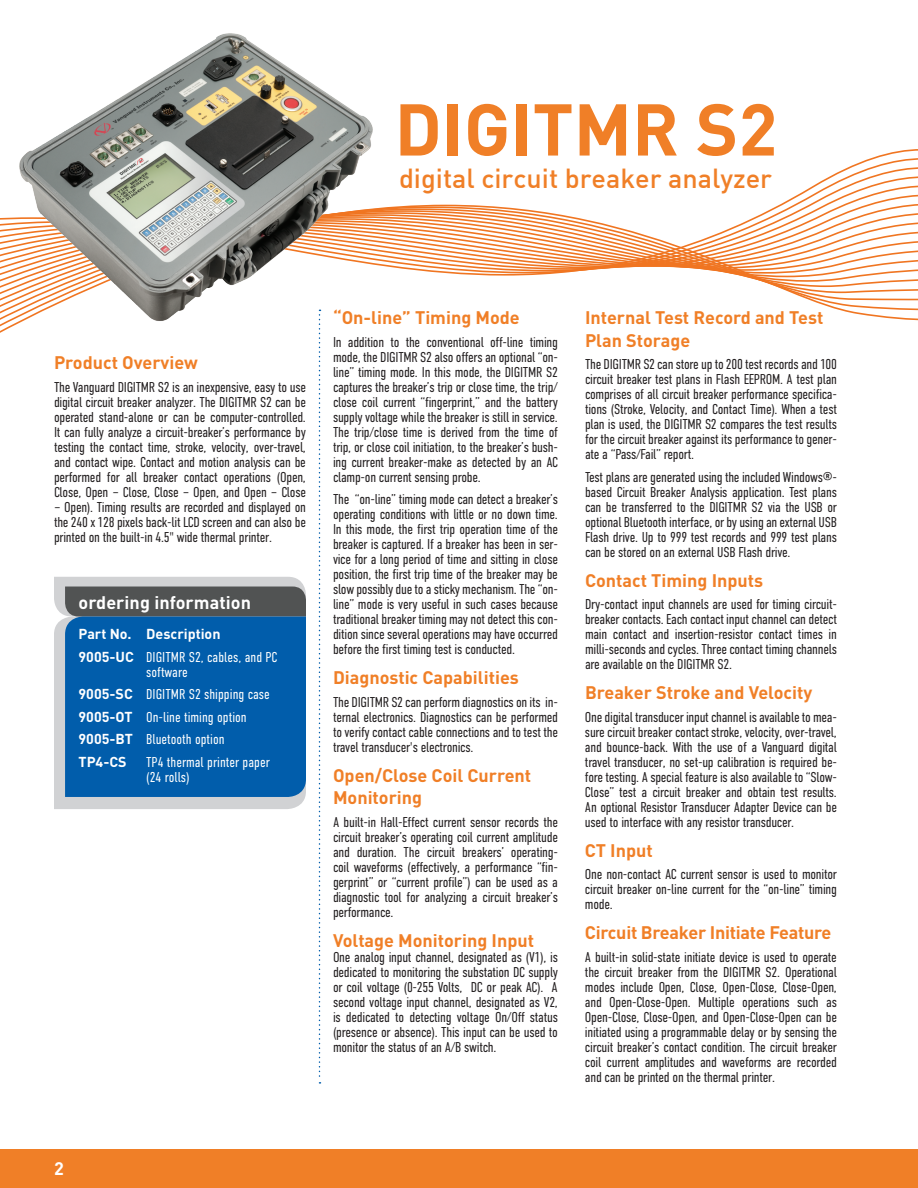
<style>
.page{position:relative;width:918px;height:1188px;background:#fff}
.page>*{position:absolute;margin:0;border:0;box-sizing:border-box;transform-origin:0 0}
.Product_Heading{font:700 72px "DIN";color:#f07f27}
.Product_Sub-Heading{font:500 27px "DIN";color:#f07f27}
.Body_Text{font:700 18px/22.5px "DIN";color:#f07f27}
.t1{font:700 18px "DIN";letter-spacing:.005em;color:#fff}
.Paragraph_Heading{font:700 18px "DIN";color:#f07f27}
.Body_Text-2{font:300 14.25px/15px "DIN Condensed";letter-spacing:-.02em;color:#231f20;text-align:justify}
.t2{font:300 14.25px/15px "DIN Condensed";color:#fff}
.t3{font:700 14.25px "DIN";color:#fff}
</style>
<div class="page">
<svg style="left:0;top:149px;width:918px;height:141px"></svg>
<div style="left:0;top:1149px;width:918px;height:39px;background:#f07f27"></div>
<div style="left:54px;top:797px;width:251px;height:12px;background:#d1d2d4"></div>
<svg style="left:54px;top:577px;width:252px;height:220px;background:#1e66a3"></svg>
<svg style="left:319px;top:323px;width:2px;height:761px"></svg>
<img style="left:14px;top:33px;width:365px;height:290px">
<p class="Product_Heading" style="left:394px;top:82px;width:384px">DIGITMR S2</p>
<p class="Product_Sub-Heading" style="left:399px;top:161px;width:375px">digital circuit breaker analyzer</p>
<p class="Paragraph_Heading" style="left:54px;top:351px;width:145px">Product Overview</p>
<p class="Body_Text-2" style="left:54px;top:379px;width:254px">The Vanguard DIGITMR S2 is an inexpensive, easy to use digital circuit breaker analyzer. The DIGITMR S2 can be operated stand-alone or can be computer-controlled.<br>It can fully analyze a circuit-breaker’s performance by testing the contact time, stroke, velocity, over-travel, and contact wipe. Contact and motion analysis can be performed for all breaker contact operations (Open, Close, Open – Close, Close – Open, and Open – Close</p>
<p class="Body_Text-2" style="left:54px;top:499px;width:254px">– Open). Timing results are recorded and displayed on the 240 x 128 pixels back-lit LCD screen and can also be printed on the built-in 4.5" wide thermal printer.</p>
<p class="t1" style="left:79px;top:591px;width:174px">ordering information</p>
<p class="t3" style="left:79px;top:625px;width:55px">Part No.</p>
<p class="t3" style="left:146px;top:625px;width:76px">Description</p>
<p class="t3" style="left:79px;top:647px;width:57px">9005-UC</p>
<p class="t2" style="left:146px;top:649px;width:133px">DIGITMR S2, cables, and PC software</p>
<p class="t3" style="left:79px;top:685px;width:56px">9005-SC</p>
<p class="t2" style="left:146px;top:687px;width:125px">DIGITMR S2 shipping case</p>
<p class="t3" style="left:79px;top:707px;width:56px">9005-OT</p>
<p class="t2" style="left:146px;top:709px;width:102px">On-line timing option</p>
<p class="t3" style="left:79px;top:730px;width:56px">9005-BT</p>
<p class="t2" style="left:146px;top:732px;width:80px">Bluetooth option</p>
<p class="t3" style="left:79px;top:752px;width:50px">TP4-CS</p>
<p class="t2" style="left:146px;top:754px;width:125px">TP4 thermal printer paper (24 rolls)</p>
<p class="Body_Text" style="left:333px;top:305px;width:188px">“On-line” Timing Mode</p>
<p class="Body_Text-2" style="left:333px;top:334px;width:227px">In addition to the conventional off-line timing mode, the DIGITMR S2 also offers an optional “on&shy;line” timing mode. In this mode, the DIGITMR S2 captures the breaker’s trip or close time, the trip/ close coil current “fingerprint,” and the battery supply voltage while the breaker is still in service.<br>The trip/close time is derived from the time of trip, or close coil initiation, to the breaker’s bush&shy;ing current breaker-make as detected by an AC clamp-on current sensing probe.</p>
<p class="Body_Text-2" style="left:333px;top:492px;width:227px">The “on-line” timing mode can detect a breaker’s operating conditions with little or no down time.<br>In this mode, the first trip operation time of the breaker is captured. If a breaker has been in ser&shy;vice for a long period of time and sitting in close position, the first trip time of the breaker may be slow possibly due to a sticky mechanism. The “on&shy;line” mode is very useful in such cases because traditional breaker timing may not detect this con&shy;dition since several operations may have occurred before the first timing test is conducted.</p>
<p class="Body_Text" style="left:333px;top:665px;width:187px">Diagnostic Capabilities</p>
<p class="Body_Text-2" style="left:333px;top:694px;width:227px">The DIGITMR S2 can perform diagnostics on its in&shy;ternal electronics. Diagnostics can be performed to verify contact cable connections and to test the travel transducer's electronics.</p>
<p class="Body_Text" style="left:333px;top:763px;width:200px">Open/Close Coil Current<br>Monitoring</p>
<p class="Body_Text-2" style="left:333px;top:814px;width:227px">A built-in Hall-Effect current sensor records the circuit breaker’s operating coil current amplitude and duration. The circuit breakers’ operating&shy;coil waveforms (effectively, a performance “fin&shy;gerprint” or “current profile”) can be used as a diagnostic tool for analyzing a circuit breaker’s performance.</p>
<p class="Body_Text" style="left:333px;top:928px;width:203px">Voltage Monitoring Input</p>
<p class="Body_Text-2" style="left:333px;top:949px;width:227px">One analog input channel, designated as (V1), is dedicated to monitoring the substation DC supply or coil voltage (0-255 Volts, DC or peak AC). A second voltage input channel, designated as V2, is dedicated to detecting voltage On/Off status (presence or absence). This input can be used to monitor the status of an A/B switch.</p>
<p class="Body_Text" style="left:585px;top:305px;width:240px">Internal Test Record and Test<br>Plan Storage</p>
<p class="Body_Text-2" style="left:585px;top:357px;width:254px">The DIGITMR S2 can store up to 200 test records and 100 circuit breaker test plans in Flash EEPROM. A test plan comprises of all circuit breaker performance specifica&shy;tions (Stroke, Velocity, and Contact Time). When a test plan is used, the DIGITMR S2 compares the test results for the circuit breaker against its performance to gener&shy;ate a “Pass/Fail” report.</p>
<p class="Body_Text-2" style="left:585px;top:469px;width:254px">Test plans are generated using the included Windows®- based Circuit Breaker Analysis application. Test plans can be transferred to the DIGITMR S2 via the USB or optional Bluetooth interface, or by using an external USB Flash drive. Up to 999 test records and 999 test plans can be stored on an external USB Flash drive.</p>
<p class="Body_Text" style="left:585px;top:568px;width:180px">Contact Timing Inputs</p>
<p class="Body_Text-2" style="left:585px;top:597px;width:254px">Dry-contact input channels are used for timing circuit&shy;breaker contacts. Each contact input channel can detect main contact and insertion-resistor contact times in milli-seconds and cycles. Three contact timing channels are available on the DIGITMR S2.</p>
<p class="Body_Text" style="left:585px;top:680px;width:229px">Breaker Stroke and Velocity</p>
<p class="Body_Text-2" style="left:585px;top:709px;width:254px">One digital transducer input channel is available to mea&shy;sure circuit breaker contact stroke, velocity, over-travel, and bounce-back. With the use of a Vanguard digital travel transducer, no set-up calibration is required be&shy;fore testing. A special feature is also available to “Slow-Close” test a circuit breaker and obtain test results.<br>An optional Resistor Transducer Adapter Device can be used to interface with any resistor transducer.</p>
<p class="Body_Text" style="left:585px;top:838px;width:69px">CT Input</p>
<p class="Body_Text-2" style="left:585px;top:867px;width:253px">One non-contact AC current sensor is used to monitor circuit breaker on-line current for the “on-line” timing mode.</p>
<p class="Body_Text" style="left:585px;top:920px;width:248px">Circuit Breaker Initiate Feature</p>
<p class="Body_Text-2" style="left:585px;top:949px;width:254px">A built-in solid-state initiate device is used to operate the circuit breaker from the DIGITMR S2. Operational modes include Open, Close, Open-Close, Close-Open, and Open-Close-Open. Multiple operations such as Open-Close, Close-Open, and Open-Close-Open can be initiated using a programmable delay or by sensing the circuit breaker’s contact condition. The circuit breaker coil current amplitudes and waveforms are recorded and can be printed on the thermal printer.</p>
<p class="t1" style="left:54px;top:1156px;width:11px">2</p>
</div>
